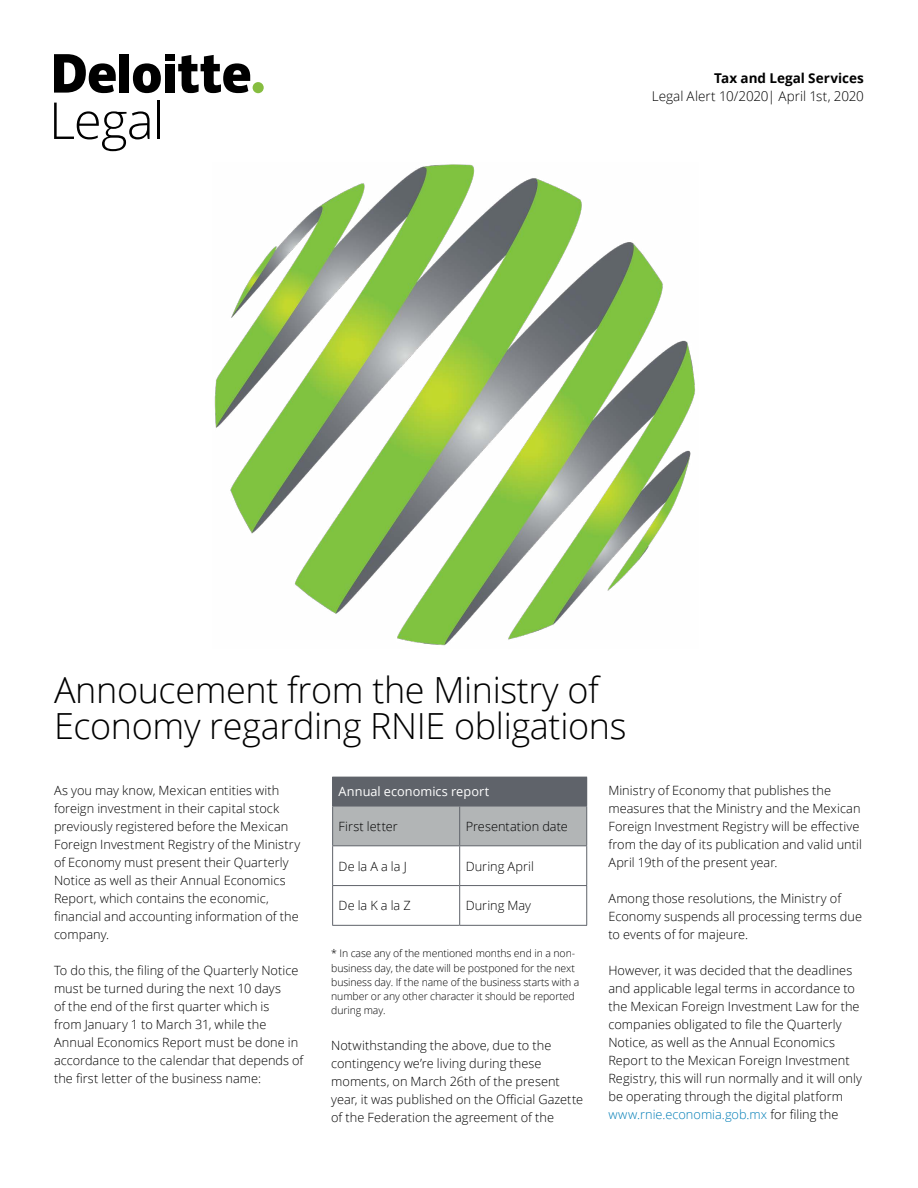
<style>
.page{position:relative;width:918px;height:1188px;background:#fff}
.page>*{position:absolute;margin:0;border:0;box-sizing:border-box;transform-origin:0 0}
.t1{font:300 36px/36px "Open Sans";letter-spacing:-.01em;color:#000}
.t2{font:300 13.5px "Open Sans";color:#000}
.t3{font:700 13.5px "Open Sans";letter-spacing:.005em;color:#000}
.t4{font:300 12.75px/18px "Open Sans";letter-spacing:.005em;color:#000}
.t5{font:12.75px "Open Sans";letter-spacing:.005em;color:#fff}
.t6{font:300 10.5px/14.2px "Open Sans";letter-spacing:-.01em;color:#000}
.s1{color:#007db6}
</style>
<div class="page">
<div style="left:253px;top:82px;width:11px;height:11px;background:#86bd40;border-radius:50%"></div>
<div style="left:119px;top:54px;width:10px;height:39px;background:#000"></div>
<svg style="left:133px;top:63px;width:28px;height:30px"></svg>
<div style="left:165px;top:64px;width:9px;height:29px;background:#000"></div>
<div style="left:165px;top:54px;width:9px;height:6px;background:#000"></div>
<svg style="left:178px;top:55px;width:72px;height:38px"></svg>
<svg style="left:54px;top:54px;width:62px;height:39px"></svg>
<svg style="left:54px;top:103px;width:96px;height:48px"></svg>
<hr style="left:157px;top:100px;width:3px;height:39px;background:#000">
<img style="left:214px;top:164px;width:481px;height:482px">
<hr style="left:459px;top:846px;width:1px;height:39px;background:#5f636a">
<hr style="left:332px;top:885px;width:128px;height:1px;background:#5f636a">
<hr style="left:460px;top:885px;width:127px;height:1px;background:#5f636a">
<hr style="left:459px;top:886px;width:1px;height:39px;background:#5f636a">
<svg style="left:332px;top:777px;width:255px;height:69px;background:#8d9094"></svg>
<hr style="left:332px;top:806px;width:1px;height:39px;background:#5f636a">
<hr style="left:586px;top:806px;width:1px;height:39px;background:#5f636a">
<hr style="left:332px;top:846px;width:1px;height:39px;background:#5f636a">
<hr style="left:586px;top:846px;width:1px;height:39px;background:#5f636a">
<hr style="left:332px;top:886px;width:1px;height:39px;background:#5f636a">
<hr style="left:586px;top:886px;width:1px;height:39px;background:#5f636a">
<hr style="left:332px;top:925px;width:128px;height:1px;background:#5f636a">
<hr style="left:460px;top:925px;width:127px;height:1px;background:#5f636a">
<p class="t3" style="left:714px;top:68px;width:151px">Tax and Legal Services</p>
<p class="t2" style="left:652px;top:87px;width:214px">Legal Alert 10/2020| April 1st, 2020</p>
<h1 class="t1" style="left:54px;top:671px;width:574px">Annoucement from the Ministry of<br>Economy regarding RNIE obligations</h1>
<p class="t4" style="left:54px;top:781px;width:248px">As you may know, Mexican entities with foreign investment in their capital stock previously registered before the Mexican Foreign Investment Registry of the Ministry of Economy must present their Quarterly Notice as well as their Annual Economics Report, which contains the economic, financial and accounting information of the company.</p>
<p class="t4" style="left:54px;top:961px;width:251px">To do this, the filing of the Quarterly Notice must be turned during the next 10 days<br>of the end of the first quarter which is<br>from January 1 to March 31, while the Annual Economics Report must be done in accordance to the calendar that depends of the first letter of the business name:</p>
<p class="t4" style="left:608px;top:781px;width:255px">Ministry of Economy that publishes the measures that the Ministry and the Mexican Foreign Investment Registry will be effective from the day of its publication and valid until April 19th of the present year.</p>
<p class="t4" style="left:608px;top:889px;width:255px">Among those resolutions, the Ministry of<br>Economy suspends all processing terms due to events of for majeure.</p>
<p class="t4" style="left:608px;top:961px;width:255px">However, it was decided that the deadlines and applicable legal terms in accordance to the Mexican Foreign Investment Law for the companies obligated to file the Quarterly Notice, as well as the Annual Economics Report to the Mexican Foreign Investment Registry, this will run normally and it will only be operating through the digital platform <span class="s1">www.rnie.economia.gob.mx</span> for filing the</p>
<p class="t5" style="left:339px;top:783px;width:152px">Annual economics report</p>
<p class="t4" style="left:339px;top:817px;width:61px">First letter</p>
<p class="t4" style="left:466px;top:817px;width:104px">Presentation date</p>
<p class="t4" style="left:339px;top:857px;width:70px">De la A a la J</p>
<p class="t4" style="left:466px;top:857px;width:70px">During April</p>
<p class="t4" style="left:339px;top:896px;width:74px">De la K a la Z</p>
<p class="t4" style="left:466px;top:896px;width:67px">During May</p>
<p class="t6" style="left:331px;top:946px;width:250px">* In case any of the mentioned months end in a non&shy;business day, the date will be postponed for the next business day. If the name of the business starts with a number or any other character it should be reported during may.</p>
<p class="t4" style="left:331px;top:1036px;width:254px">Notwithstanding the above, due to the contingency we’re living during these moments, on March 26th of the present year, it was published on the Official Gazette of the Federation the agreement of the</p>
</div>
